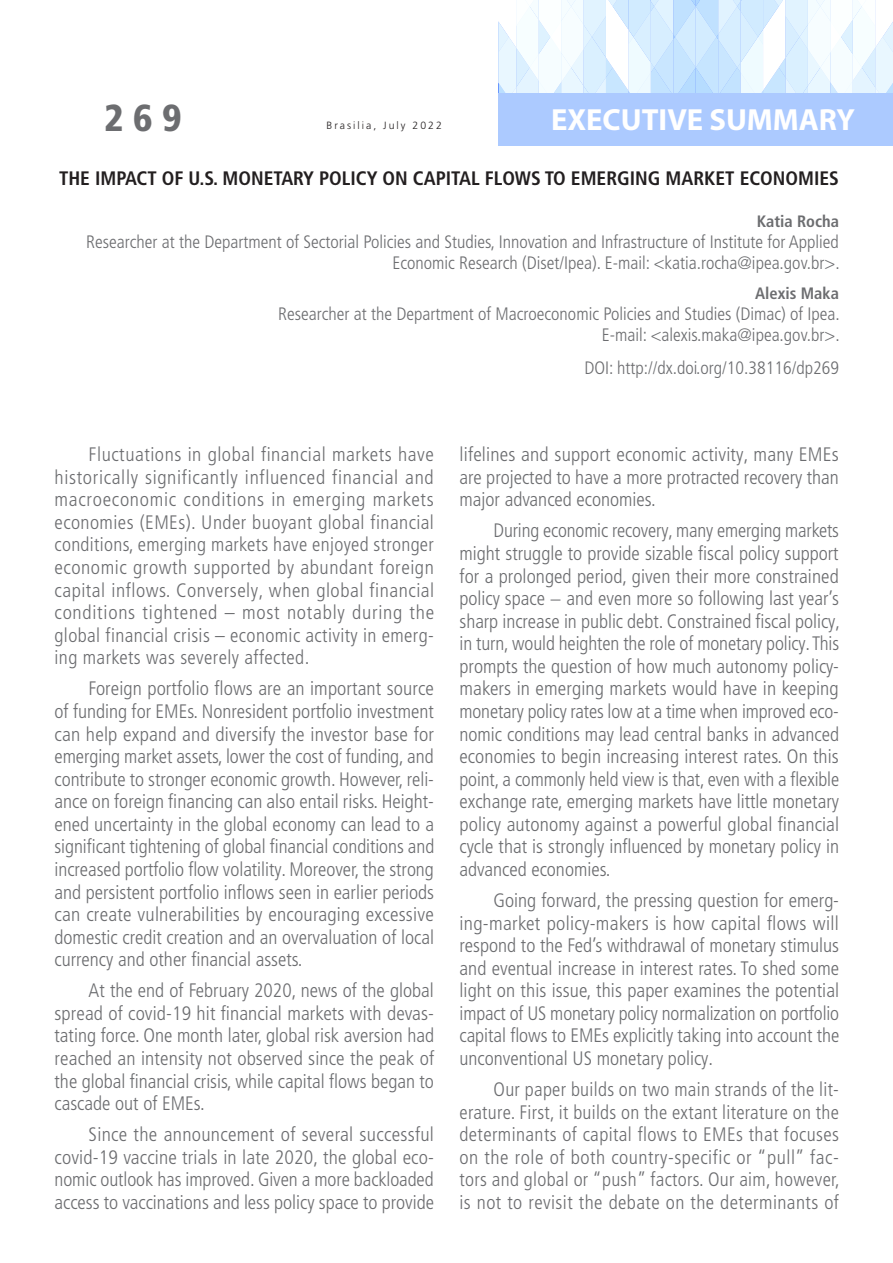
<style>
.page{position:relative;width:893px;height:1263px;background:#fff}
.page>*{position:absolute;margin:0;border:0;box-sizing:border-box;transform-origin:0 0}
.Numero{font:900 condensed 37.5px "Frutiger LT Pro";color:#6c6d70}
.t1{font:700 30.75px "Myriad Pro";color:#fff}
.texto_corrido_recuo{font:300 condensed 19.5px/22.5px "Frutiger LT Pro";color:#6c6d70;text-align:justify}
.titulo_principal{font:700 condensed 19.5px "Frutiger LT Pro";color:#231f20}
.cargo_autor{font:300 condensed 18px/21px "Frutiger LT Pro";color:#6c6d70;text-align:right}
.DOI{font:300 condensed 18px "Frutiger LT Pro";color:#6c6d70}
.autor{font:700 condensed 16.5px "Frutiger LT Pro";color:#6c6d70}
.inicio_data{font:300 10.5px "Frutiger LT Pro";letter-spacing:.19em;color:#231f20}
</style>
<div class="page">
<svg style="left:499px;top:0;width:394px;height:94px"></svg>
<div style="left:499px;top:94px;width:394px;height:52px;background:#accaff"></div>
<p class="Numero" style="left:104px;top:95px;width:79px">269</p>
<p class="inicio_data" style="left:327px;top:119px;width:117px">Brasilia, July 2022</p>
<h2 class="t1" style="left:551px;top:99px;width:306px">EXECUTIVE SUMMARY</h2>
<p class="titulo_principal" style="left:59px;top:166px;width:781px">THE IMPACT OF U.S. MONETARY POLICY ON CAPITAL FLOWS TO EMERGING MARKET ECONOMIES</p>
<p class="autor" style="left:757px;top:211px;width:84px">Katia Rocha</p>
<p class="cargo_autor" style="left:86px;top:231px;width:755px">Researcher at the Department of Sectorial Policies and Studies, Innovation and Infrastructure of Institute for Applied<br>Economic Research (Diset/Ipea). E-mail: &lt;katia.rocha@ipea.gov.br&gt;.</p>
<p class="autor" style="left:755px;top:283px;width:85px">Alexis Maka</p>
<p class="cargo_autor" style="left:278px;top:303px;width:563px">Researcher at the Department of Macroeconomic Policies and Studies (Dimac) of Ipea.<br>E-mail: &lt;alexis.maka@ipea.gov.br&gt;.</p>
<p class="DOI" style="left:584px;top:358px;width:256px">DOI: http://dx.doi.org/10.38116/dp269</p>
<p class="texto_corrido_recuo" style="left:55px;top:443px;width:381px;text-indent:34px">Fluctuations in global financial markets have historically significantly influenced financial and macroeconomic conditions in emerging markets economies (EMEs). Under buoyant global financial conditions, emerging markets have enjoyed stronger economic growth supported by abundant foreign capital inflows. Conversely, when global financial conditions tightened – most notably during the global financial crisis – economic activity in emerg&shy;ing markets was severely affected.</p>
<p class="texto_corrido_recuo" style="left:55px;top:678px;width:381px;text-indent:34px">Foreign portfolio flows are an important source of funding for EMEs. Nonresident portfolio investment can help expand and diversify the investor base for emerging market assets, lower the cost of funding, and contribute to stronger economic growth. However, reli&shy;ance on foreign financing can also entail risks. Height&shy;ened uncertainty in the global economy can lead to a significant tightening of global financial conditions and increased portfolio flow volatility. Moreover, the strong and persistent portfolio inflows seen in earlier periods can create vulnerabilities by encouraging excessive domestic credit creation and an overvaluation of local currency and other financial assets.</p>
<p class="texto_corrido_recuo" style="left:55px;top:979px;width:381px;text-indent:34px">At the end of February 2020, news of the global spread of covid-19 hit financial markets with devas&shy;tating force. One month later, global risk aversion had reached an intensity not observed since the peak of the global financial crisis, while capital flows began to cascade out of EMEs.</p>
<p class="texto_corrido_recuo" style="left:55px;top:1123px;width:381px;text-indent:34px">Since the announcement of several successful covid-19 vaccine trials in late 2020, the global eco&shy;nomic outlook has improved. Given a more backloaded access to vaccinations and less policy space to provide</p>
<p class="texto_corrido_recuo" style="left:459px;top:443px;width:381px">lifelines and support economic activity, many EMEs are projected to have a more protracted recovery than major advanced economies.</p>
<p class="texto_corrido_recuo" style="left:459px;top:520px;width:382px;text-indent:34px">During economic recovery, many emerging markets might struggle to provide sizable fiscal policy support for a prolonged period, given their more constrained policy space − and even more so following last year’s sharp increase in public debt. Constrained fiscal policy, in turn, would heighten the role of monetary policy. This prompts the question of how much autonomy policy&shy;makers in emerging markets would have in keeping monetary policy rates low at a time when improved eco&shy;nomic conditions may lead central banks in advanced economies to begin increasing interest rates. On this point, a commonly held view is that, even with a flexible exchange rate, emerging markets have little monetary policy autonomy against a powerful global financial cycle that is strongly influenced by monetary policy in advanced economies.</p>
<p class="texto_corrido_recuo" style="left:459px;top:889px;width:381px;text-indent:34px">Going forward, the pressing question for emerg&shy;ing-market policy-makers is how capital flows will respond to the Fed’s withdrawal of monetary stimulus and eventual increase in interest rates. To shed some light on this issue, this paper examines the potential impact of US monetary policy normalization on portfolio capital flows to EMEs explicitly taking into account the unconventional US monetary policy.</p>
<p class="texto_corrido_recuo" style="left:459px;top:1078px;width:382px;text-indent:34px">Our paper builds on two main strands of the lit&shy;erature. First, it builds on the extant literature on the determinants of capital flows to EMEs that focuses on the role of both country-specific or “pull” fac&shy;tors and global or “push” factors. Our aim, however, is not to revisit the debate on the determinants of</p>
</div>
